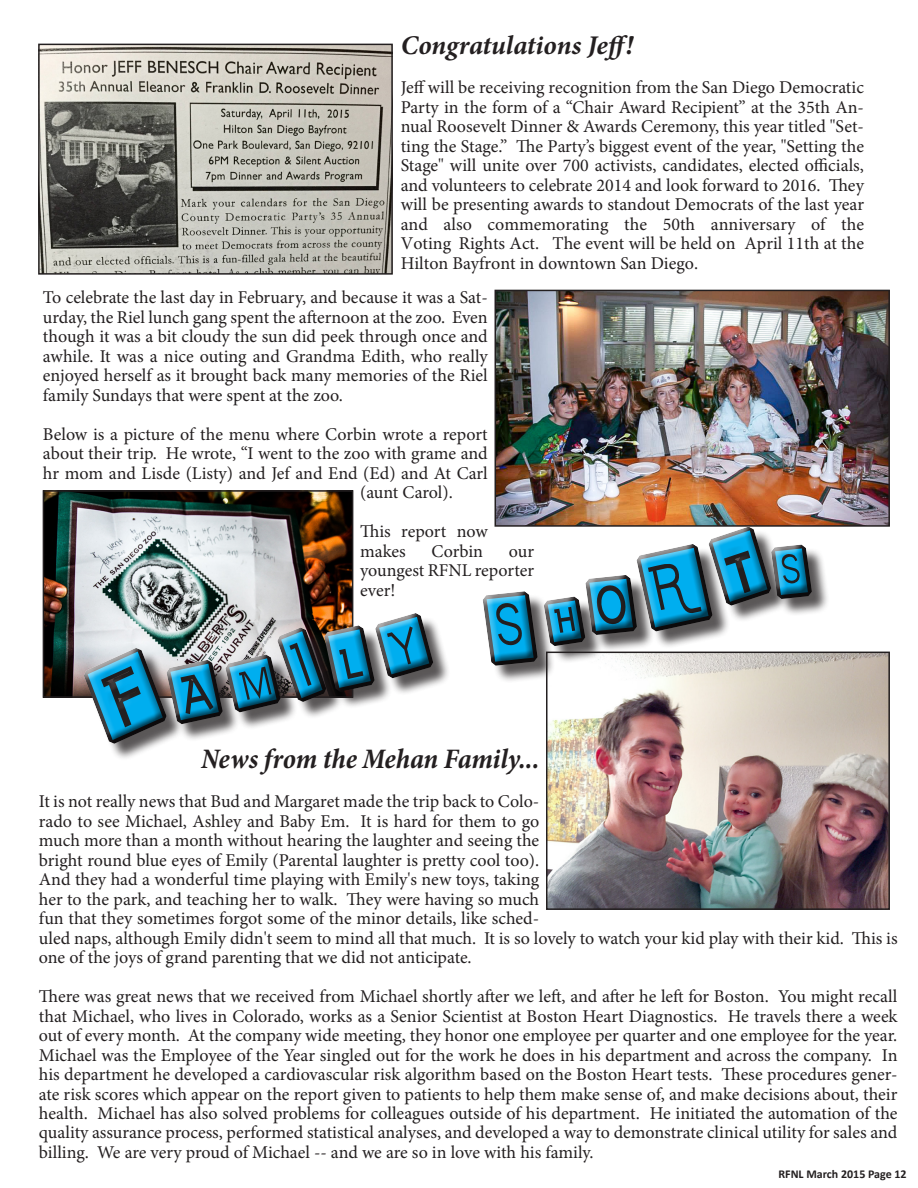
<style>
.page{position:relative;width:918px;height:1188px;background:#fff}
.page>*{position:absolute;margin:0;border:0;box-sizing:border-box;transform-origin:0 0}
.t1{font:92.25px "Earwig Factory";color:#00aeef;scale:.84 1}
.t2{font:italic 700 condensed 28.5px "Minion Pro";letter-spacing:-.005em;color:#231f20}
.t3{font:italic 700 27px "Minion Pro";color:#231f20}
.t4{font:18px/19.5px "Minion Pro";color:#231f20;text-align:justify}
.t5{font:700 12px "Calibri";color:#231f20}
.s1{font-size:131.7px}
</style>
<div class="page">
<img style="left:41px;top:47px;width:349px;height:225px">
<div style="left:38px;top:44px;width:355px;height:231px;border:2px solid #231f20"></div>
<img style="left:46px;top:493px;width:22px;height:202px">
<div style="left:43px;top:490px;width:310px;height:208px;border:2px solid #231f20"></div>
<img style="left:498px;top:293px;width:389px;height:231px">
<div style="left:495px;top:290px;width:395px;height:237px;border:2px solid #231f20"></div>
<img style="left:549px;top:655px;width:338px;height:252px">
<div style="left:546px;top:652px;width:344px;height:258px;border:2px solid #231f20"></div>
<img style="left:68px;top:492px;width:757px;height:206px">
<img style="left:81px;top:498px;width:749px;height:268px">
<p class="t3" style="left:401px;top:27px;width:234px">Congratulations Jeff!</p>
<p class="t4" style="left:401px;top:78px;width:465px">Jeff will be receiving recognition from the San Diego Democratic Party in the form of a “Chair Award Recipient” at the 35th An&shy;nual Roosevelt Dinner &amp; Awards Ceremony, this year titled "Set&shy;ting the Stage.” The Party’s biggest event of the year, "Setting the Stage" will unite over 700 activists, candidates, elected officials, and volunteers to celebrate 2014 and look forward to 2016. They will be presenting awards to standout Democrats of the last year and also commemorating the 50th anniversary of the Voting Rights Act. The event will be held on April 11th at the Hilton Bayfront in downtown San Diego.</p>
<p class="t4" style="left:43px;top:288px;width:446px">To celebrate the last day in February, and because it was a Sat&shy;urday, the Riel lunch gang spent the afternoon at the zoo. Even though it was a bit cloudy the sun did peek through once and awhile. It was a nice outing and Grandma Edith, who really enjoyed herself as it brought back many memories of the Riel family Sundays that were spent at the zoo.</p>
<p class="t4" style="left:43px;top:425px;width:446px">Below is a picture of the menu where Corbin wrote a report</p>
<p class="t4" style="left:43px;top:444px;width:446px">about their trip. He wrote, “I went to the zoo with grame and</p>
<p class="t4" style="left:43px;top:464px;width:446px">hr mom and Lisde (Listy) and Jef and End (Ed) and At Carl</p>
<p class="t4" style="left:360px;top:483px;width:94px">(aunt Carol).</p>
<p class="t4" style="left:360px;top:522px;width:129px">This report now makes</p>
<h1 class="t1" style="left:81px;top:659px;width:888px;rotate:-12deg"><span class="s1">F</span>amily <span class="s1">S</span>horts</h1>
<p class="t4" style="left:432px;top:542px;width:53px">Corbin</p>
<p class="t4" style="left:360px;top:542px;width:175px;text-indent:149px">our youngest RFNL reporter ever!</p>
<p class="t2" style="left:201px;top:739px;width:340px">News from the Mehan Family...</p>
<p class="t4" style="left:39px;top:792px;width:860px;text-align:left">It is not really news that Bud and Margaret made the trip back to Colo-<br>rado to see Michael, Ashley and Baby Em. It is hard for them to go<br>much more than a month without hearing the laughter and seeing the<br>bright round blue eyes of Emily (Parental laughter is pretty cool too).<br>And they had a wonderful time playing with Emily's new toys, taking<br>her to the park, and teaching her to walk. They were having so much<br>fun that they sometimes forgot some of the minor details, like sched-<br>uled naps, although Emily didn't seem to mind all that much. It is so lovely to watch your kid play with their kid. This is one of the joys of grand parenting that we did not anticipate.</p>
<p class="t4" style="left:39px;top:987px;width:860px">There was great news that we received from Michael shortly after we left, and after he left for Boston. You might recall that Michael, who lives in Colorado, works as a Senior Scientist at Boston Heart Diagnostics. He travels there a week out of every month. At the company wide meeting, they honor one employee per quarter and one employee for the year.<br>Michael was the Employee of the Year singled out for the work he does in his department and across the company. In his department he developed a cardiovascular risk algorithm based on the Boston Heart tests. These procedures gener&shy;ate risk scores which appear on the report given to patients to help them make sense of, and make decisions about, their health. Michael has also solved problems for colleagues outside of his department. He initiated the automation of the quality assurance process, performed statistical analyses, and developed a way to demonstrate clinical utility for sales and billing. We are very proud of Michael -- and we are so in love with his family.</p>
<p class="t5" style="left:778px;top:1167px;width:130px">RFNL March 2015 Page 12</p>
</div>
